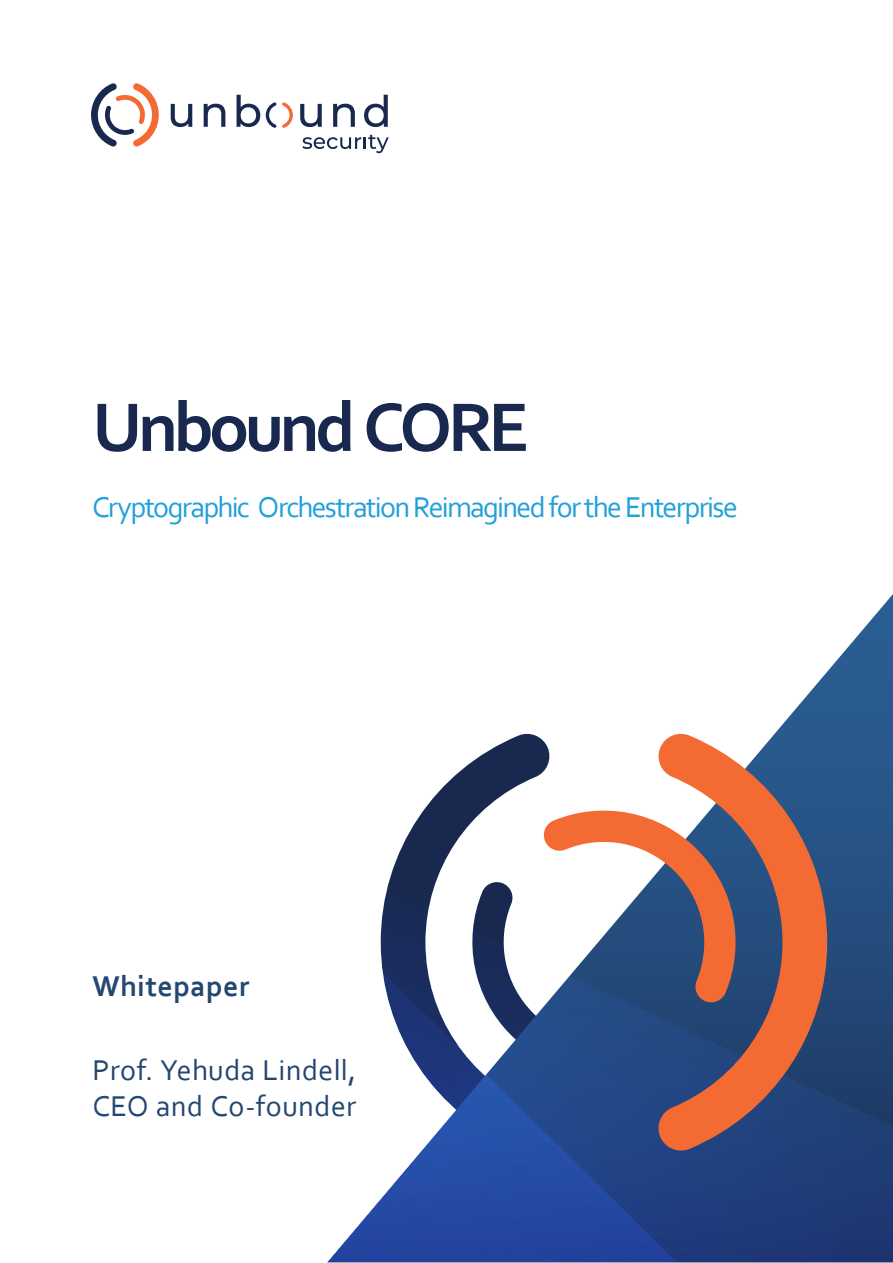
<style>
.page{position:relative;width:893px;height:1263px;background:#fff}
.page>*{position:absolute;margin:0;border:0;box-sizing:border-box;transform-origin:0 0}
.t1{font:700 72px "Corbel";letter-spacing:-.06em;color:#18284e}
.t2{font:30px "Corbel";letter-spacing:-.055em;color:#22a0da}
.t3{font:30px/36px "Corbel";letter-spacing:.01em;color:#244770}
.t4{font:700 30px "Corbel";letter-spacing:.02em;color:#244770}
</style>
<div class="page">
<svg style="left:795px;top:594px;width:98px;height:116px"></svg>
<svg style="left:327px;top:710px;width:566px;height:552px"></svg>
<svg style="left:171px;top:104px;width:21px;height:23px"></svg>
<svg style="left:204px;top:104px;width:21px;height:23px"></svg>
<svg style="left:237px;top:95px;width:23px;height:32px"></svg>
<svg style="left:300px;top:104px;width:22px;height:23px"></svg>
<svg style="left:333px;top:104px;width:22px;height:23px"></svg>
<svg style="left:364px;top:95px;width:24px;height:32px"></svg>
<svg style="left:302px;top:135px;width:87px;height:18px"></svg>
<svg style="left:266px;top:102px;width:27px;height:26px"></svg>
<svg style="left:91px;top:83px;width:68px;height:64px"></svg>
<svg style="left:655px;top:731px;width:172px;height:419px;background:#926564"></svg>
<svg style="left:462px;top:800px;width:284px;height:274px"></svg>
<h1 class="t1" style="left:92px;top:382px;width:439px">Unbound CORE</h1>
<p class="t2" style="left:92px;top:489px;width:647px">Cryptographic Orchestration Reimagined for the Enterprise</p>
<p class="t4" style="left:92px;top:967px;width:159px">Whitepaper</p>
<p class="t3" style="left:92px;top:1051px;width:265px">Prof. Yehuda Lindell,<br>CEO and Co-founder</p>
</div>
